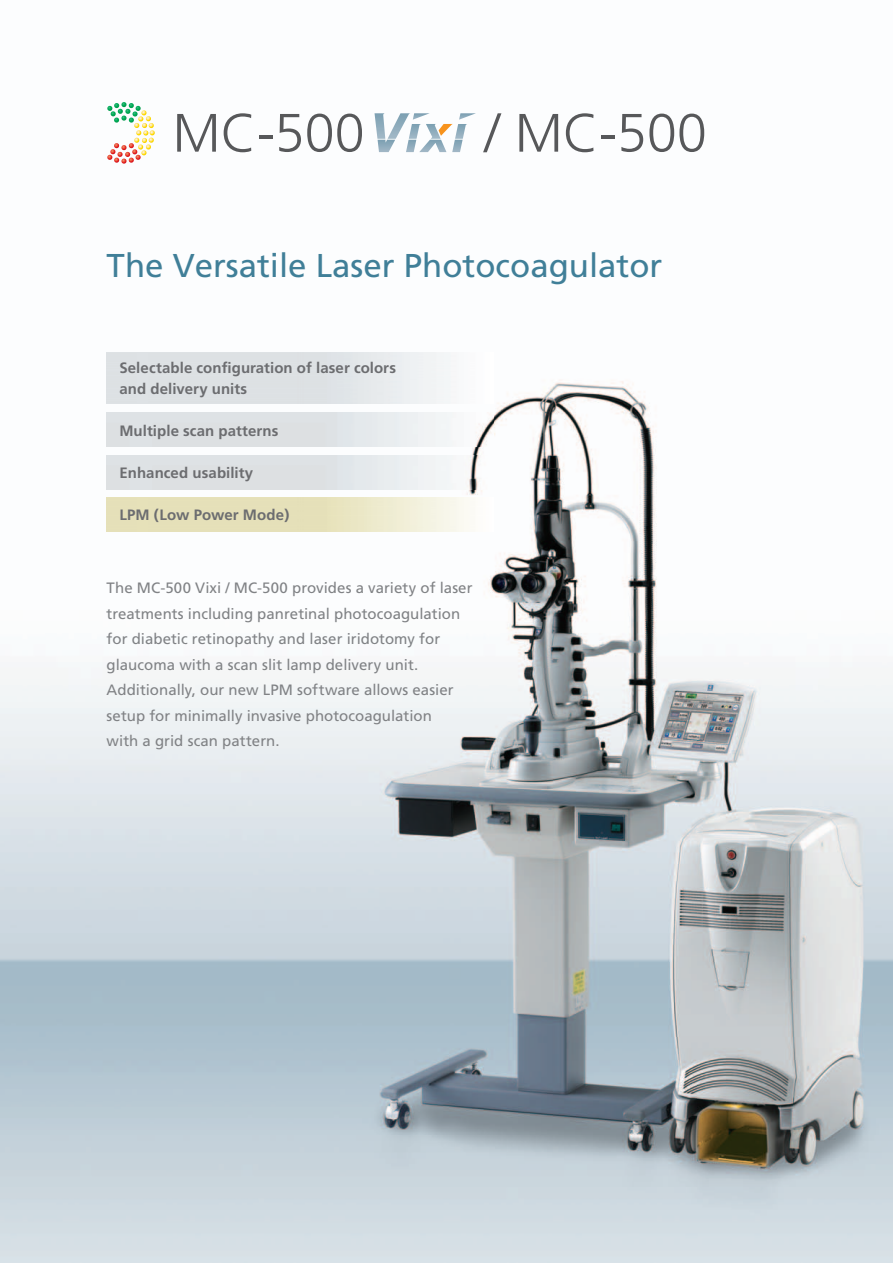
<style>
.page{position:relative;width:893px;height:1263px;background:#fff}
.page>*{position:absolute;margin:0;border:0;box-sizing:border-box;transform-origin:0 0}
.t1{font:300 54px "Frutiger";color:#57585a}
.t2{font:33px "Frutiger";color:#407f98}
.t3{font:15px/25.5px "Frutiger";color:#808285}
.t4{font:700 15px/21px "Frutiger";letter-spacing:.005em;color:#6c6d70}
</style>
<div class="page">
<img style="left:0;top:113px;width:893px;height:1150px">
<img style="left:107px;top:353px;width:387px;height:51px">
<img style="left:107px;top:412px;width:387px;height:34px">
<img style="left:107px;top:455px;width:387px;height:34px">
<img style="left:107px;top:497px;width:387px;height:34px">
<svg style="left:375px;top:113px;width:101px;height:39px"></svg>
<svg style="left:107px;top:102px;width:48px;height:62px"></svg>
<h1 class="t1" style="left:173px;top:111px;width:194px">MC-500</h1>
<h1 class="t1" style="left:485px;top:111px;width:224px">/ MC-500</h1>
<h2 class="t2" style="left:107px;top:253px;width:557px">The Versatile Laser Photocoagulator</h2>
<p class="t4" style="left:119px;top:358px;width:278px">Selectable configuration of laser colors and delivery units</p>
<p class="t4" style="left:119px;top:421px;width:160px">Multiple scan patterns</p>
<p class="t4" style="left:119px;top:463px;width:135px">Enhanced usability</p>
<p class="t4" style="left:119px;top:505px;width:172px">LPM (Low Power Mode)</p>
<p class="t3" style="left:107px;top:576px;width:367px">The MC-500 Vixi / MC-500 provides a variety of laser treatments including panretinal photocoagulation for diabetic retinopathy and laser iridotomy for glaucoma with a scan slit lamp delivery unit.<br>Additionally, our new LPM software allows easier setup for minimally invasive photocoagulation<br>with a grid scan pattern.</p>
</div>
